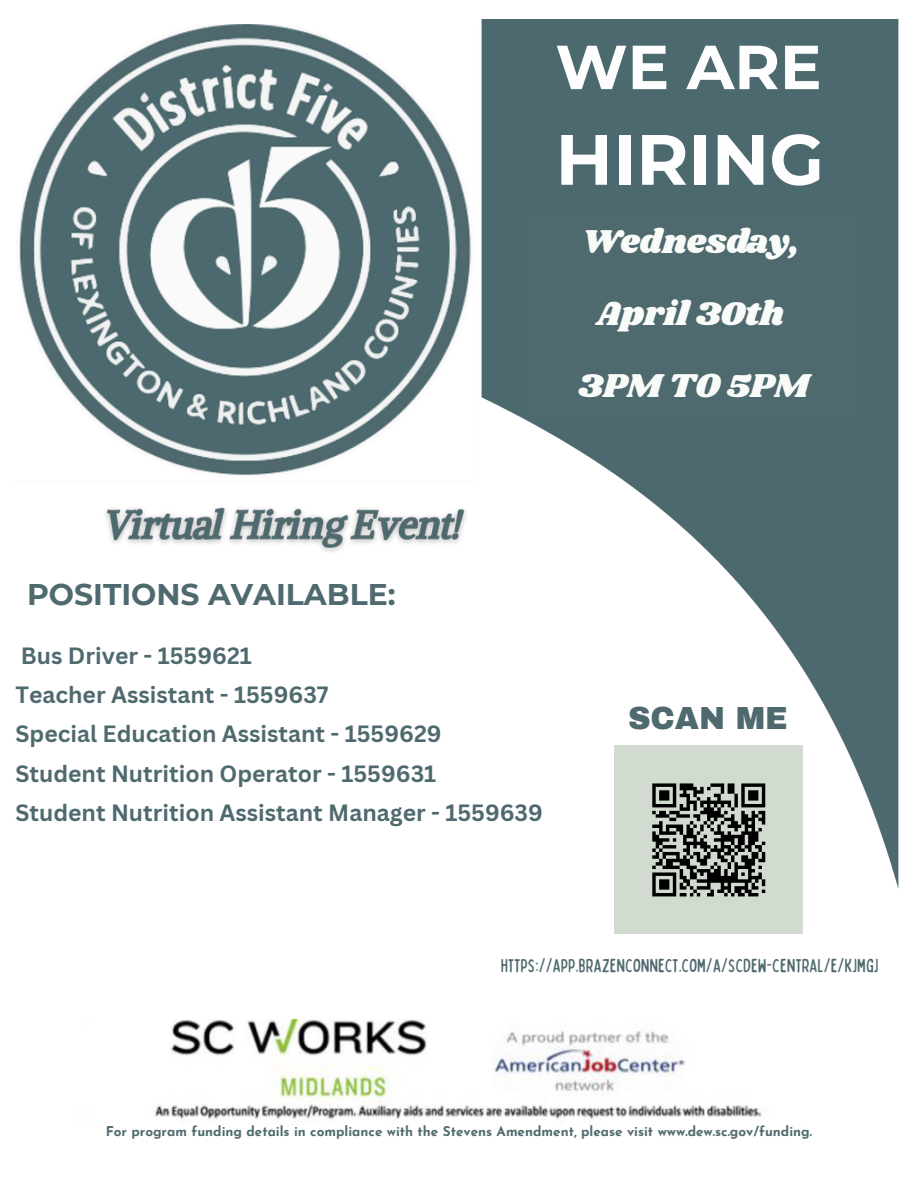
<style>
.page{position:relative;width:918px;height:1188px;background:#fff}
.page>*{position:absolute;margin:0;border:0;box-sizing:border-box;transform-origin:0 0}
.t1{font:700 71.1px "Montserrat";color:#fefefe}
.t2{font:700 62.1px "Montserrat";color:#fefefe}
.t3{font:34.35px "Shrikhand";color:#f9fbf9}
.t4{font:900 31.2px "Archivo";color:#4f6a6f}
.t5{font:700 29.85px "Montserrat";color:#4f6a6f}
.t6{font:700 22.95px/39.3px "Canva Sans";color:#4f6a6f}
.t7{font:condensed 18.9px "Bobby Jones Soft";color:#4f6a6f}
.t8{font:700 13.5px "Josefin Sans";color:#4f6a6f}
</style>
<div class="page">
<img style="left:19px;top:25px;width:452px;height:450px">
<img style="left:481px;top:20px;width:417px;height:868px">
<img style="left:153px;top:1020px;width:609px;height:100px">
<img style="left:106px;top:507px;width:360px;height:45px">
<div style="left:528px;top:211px;width:332px;height:209px;background:#4f6a6f"></div>
<div style="left:615px;top:746px;width:188px;height:188px;background:#d1dbcf"></div>
<svg style="left:652px;top:783px;width:114px;height:114px"></svg>
<p class="t2" style="left:555px;top:29px;width:268px">WE ARE</p>
<p class="t1" style="left:555px;top:116px;width:270px">HIRING</p>
<p class="t3" style="left:581px;top:217px;width:220px">Wednesday,</p>
<h1 class="t3" style="left:596px;top:289px;width:189px">April 30th</h1>
<h3 class="t3" style="left:578px;top:361px;width:233px">3PM TO 5PM</h3>
<h2 class="t5" style="left:27px;top:576px;width:370px">POSITIONS AVAILABLE:</h2>
<h3 class="t6" style="left:16px;top:635px;width:428px">Bus Driver - 1559621<br>Teacher Assistant - 1559637<br>Special Education Assistant - 1559629<br>Student Nutrition Operator - 1559631</h3>
<h2 class="t6" style="left:16px;top:793px;width:529px">Student Nutrition Assistant Manager - 1559639</h2>
<h4 class="t4" style="left:628px;top:701px;width:161px">SCAN ME</h4>
<p class="t7" style="left:501px;top:953px;width:379px">HTTPS://APP.BRAZENCONNECT.COM/A/SCDEW-CENTRAL/E/KJMGJ</p>
<p class="t8" style="left:106px;top:1125px;width:708px">For program funding details in compliance with the Stevens Amendment, please visit www.dew.sc.gov/funding.</p>
</div>
